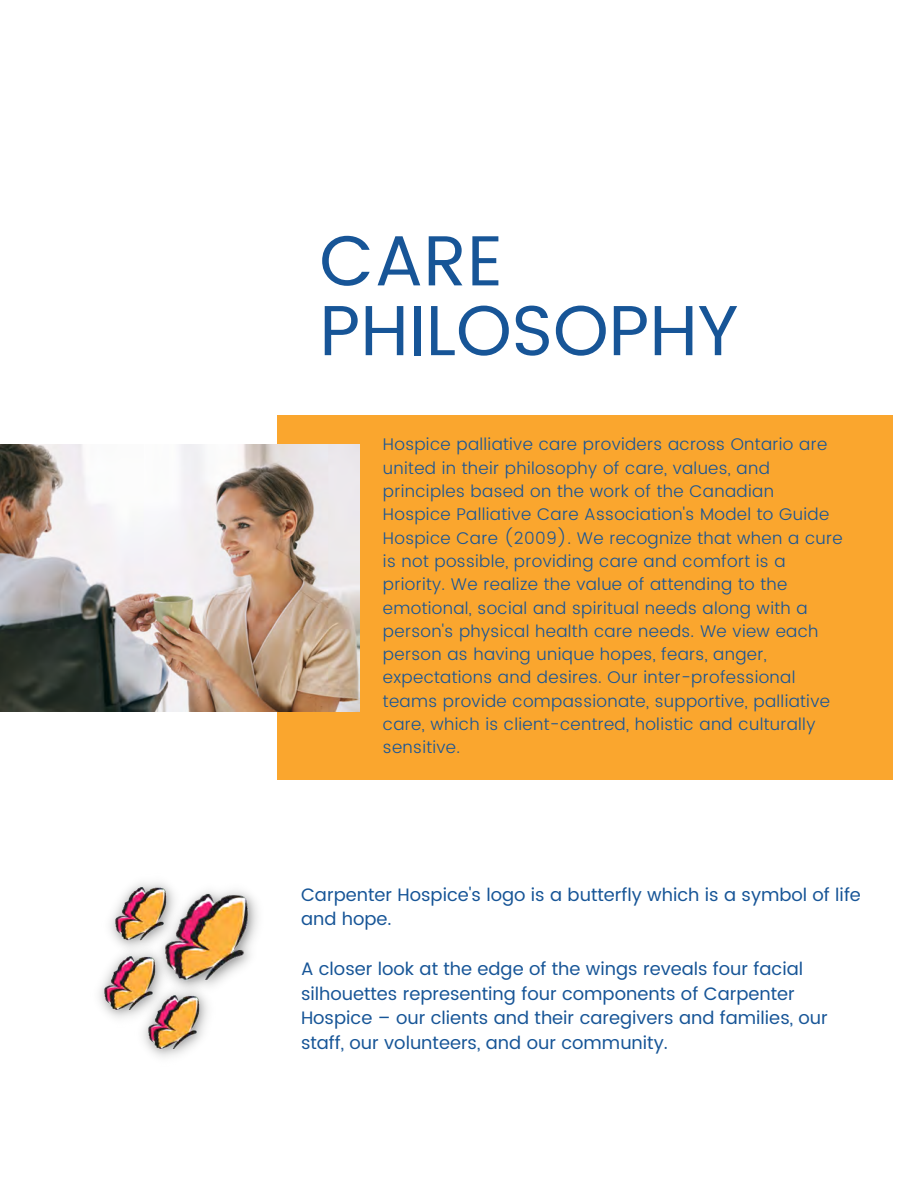
<style>
.page{position:relative;width:920px;height:1189px;background:#fff}
.page>*{position:absolute;margin:0;border:0;box-sizing:border-box;transform-origin:0 0}
.t1{font:70.8px/69.8px "Poppins";color:#175597}
.t2{font:18px/24.8px "Poppins";color:#175597}
.t3{font:300 16.95px/23.2px "Poppins";letter-spacing:.02em;color:#175597}
</style>
<div class="page">
<div style="left:277px;top:415px;width:615px;height:364px;background:#faa62e"></div>
<img style="left:0;top:445px;width:359px;height:266px">
<img style="left:171px;top:890px;width:87px;height:94px">
<img style="left:99px;top:958px;width:72px;height:60px">
<img style="left:135px;top:981px;width:81px;height:76px">
<img style="left:110px;top:882px;width:72px;height:76px">
<p class="t1" style="left:319px;top:226px;width:420px">CARE<br>PHILOSOPHY</p>
<p class="t3" style="left:383px;top:433px;width:461px">Hospice palliative care providers across Ontario are united in their philosophy of care, values, and principles based on the work of the Canadian Hospice Palliative Care Association's Model to Guide Hospice Care (2009). We recognize that when a cure is not possible, providing care and comfort is a priority. We realize the value of attending to the emotional, social and spiritual needs along with a person's physical health care needs. We view each person as having unique hopes, fears, anger, expectations and desires. Our inter-professional teams provide compassionate, supportive, palliative care, which is client-centred, holistic and culturally sensitive.</p>
<p class="t2" style="left:301px;top:882px;width:561px">Carpenter Hospice's logo is a butterfly which is a symbol of life and hope.</p>
<p class="t2" style="left:301px;top:956px;width:528px">A closer look at the edge of the wings reveals four facial silhouettes representing four components of Carpenter Hospice – our clients and their caregivers and families, our staff, our volunteers, and our community.</p>
</div>
